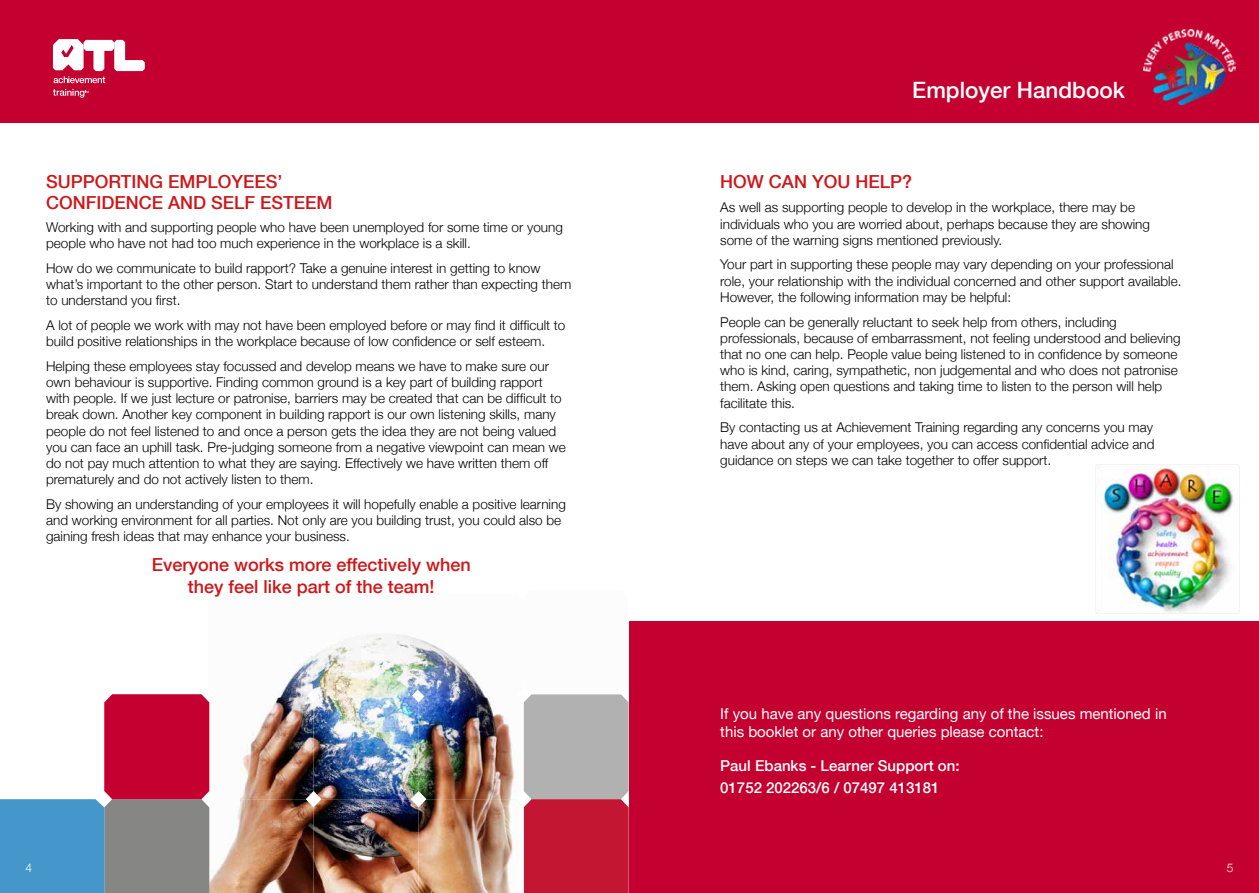
<style>
.page{position:relative;width:1259px;height:893px;background:#fff}
.page>*{position:absolute;margin:0;border:0;box-sizing:border-box;transform-origin:0 0}
.t1{font:500 22.5px "Helvetica Neue";color:#fff}
.t2{font:500 18px/21.6px "Helvetica Neue";color:#cd171a}
.t3{font:15px/18px "Helvetica Neue";color:#fff}
.t4{font:500 15px/21.6px "Helvetica Neue";color:#fff}
.t5{font:300 13.5px/16.2px "Helvetica Neue";color:#000}
.t6{font:300 12px "Helvetica Neue";color:#fff}
</style>
<div class="page">
<div style="left:629px;top:622px;width:630px;height:271px;background:#c3002f"></div>
<div style="left:0;top:0;width:1259px;height:122px;background:#c3002f"></div>
<svg style="left:53px;top:39px;width:92px;height:44px"></svg>
<svg style="left:53px;top:89px;width:36px;height:9px"></svg>
<img style="left:209px;top:698px;width:209px;height:195px">
<img style="left:418px;top:694px;width:211px;height:199px">
<svg style="left:0;top:694px;width:209px;height:199px"></svg>
<img style="left:208px;top:634px;width:315px;height:64px">
<img style="left:1095px;top:464px;width:144px;height:149px">
<img style="left:1143px;top:30px;width:92px;height:74px">
<h2 class="t2" style="left:46px;top:170px;width:288px">SUPPORTING EMPLOYEES’<br>CONFIDENCE AND SELF ESTEEM</h2>
<p class="t5" style="left:46px;top:218px;width:518px">Working with and supporting people who have been unemployed for some time or young people who have not had too much experience in the workplace is a skill.</p>
<p class="t5" style="left:46px;top:259px;width:527px">How do we communicate to build rapport? Take a genuine interest in getting to know what’s important to the other person. Start to understand them rather than expecting them to understand you first.</p>
<p class="t5" style="left:46px;top:316px;width:521px">A lot of people we work with may not have been employed before or may find it difficult to build positive relationships in the workplace because of low confidence or self esteem.</p>
<p class="t5" style="left:46px;top:357px;width:521px">Helping these employees stay focussed and develop means we have to make sure our own behaviour is supportive. Finding common ground is a key part of building rapport with people. If we just lecture or patronise, barriers may be created that can be difficult to break down. Another key component in building rapport is our own listening skills, many people do not feel listened to and once a person gets the idea they are not being valued you can face an uphill task. Pre-judging someone from a negative viewpoint can mean we do not pay much attention to what they are saying. Effectively we have written them off prematurely and do not actively listen to them.</p>
<p class="t5" style="left:46px;top:495px;width:521px">By showing an understanding of your employees it will hopefully enable a positive learning and working environment for all parties. Not only are you building trust, you could also be gaining fresh ideas that may enhance your business.</p>
<h2 class="t2" style="left:152px;top:553px;width:320px;text-align:center">Everyone works more effectively when they feel like part of the team!</h2>
<h1 class="t1" style="left:912px;top:72px;width:214px">Employer Handbook</h1>
<h2 class="t2" style="left:720px;top:170px;width:193px">HOW CAN YOU HELP?</h2>
<p class="t5" style="left:720px;top:199px;width:431px">As well as supporting people to develop in the workplace, there may be individuals who you are worried about, perhaps because they are showing some of the warning signs mentioned previously.</p>
<p class="t5" style="left:720px;top:256px;width:463px">Your part in supporting these people may vary depending on your professional role, your relationship with the individual concerned and other support available.<br>However, the following information may be helpful:</p>
<p class="t5" style="left:720px;top:313px;width:462px">People can be generally reluctant to seek help from others, including professionals, because of embarrassment, not feeling understood and believing that no one can help. People value being listened to in confidence by someone who is kind, caring, sympathetic, non judgemental and who does not patronise them. Asking open questions and taking time to listen to the person will help facilitate this.</p>
<p class="t5" style="left:720px;top:419px;width:436px;text-align:justify">By contacting us at Achievement Training regarding any concerns you may have about any of your employees, you can access confidential advice and guidance on steps we can take together to offer support.</p>
<p class="t3" style="left:720px;top:705px;width:448px">If you have any questions regarding any of the issues mentioned in this booklet or any other queries please contact:</p>
<p class="t4" style="left:720px;top:754px;width:241px">Paul Ebanks - Learner Support on:<br>01752 202263/6 / 07497 413181</p>
<p class="t6" style="left:26px;top:858px;width:8px">4</p>
<p class="t6" style="left:1226px;top:858px;width:8px">5</p>
</div>
